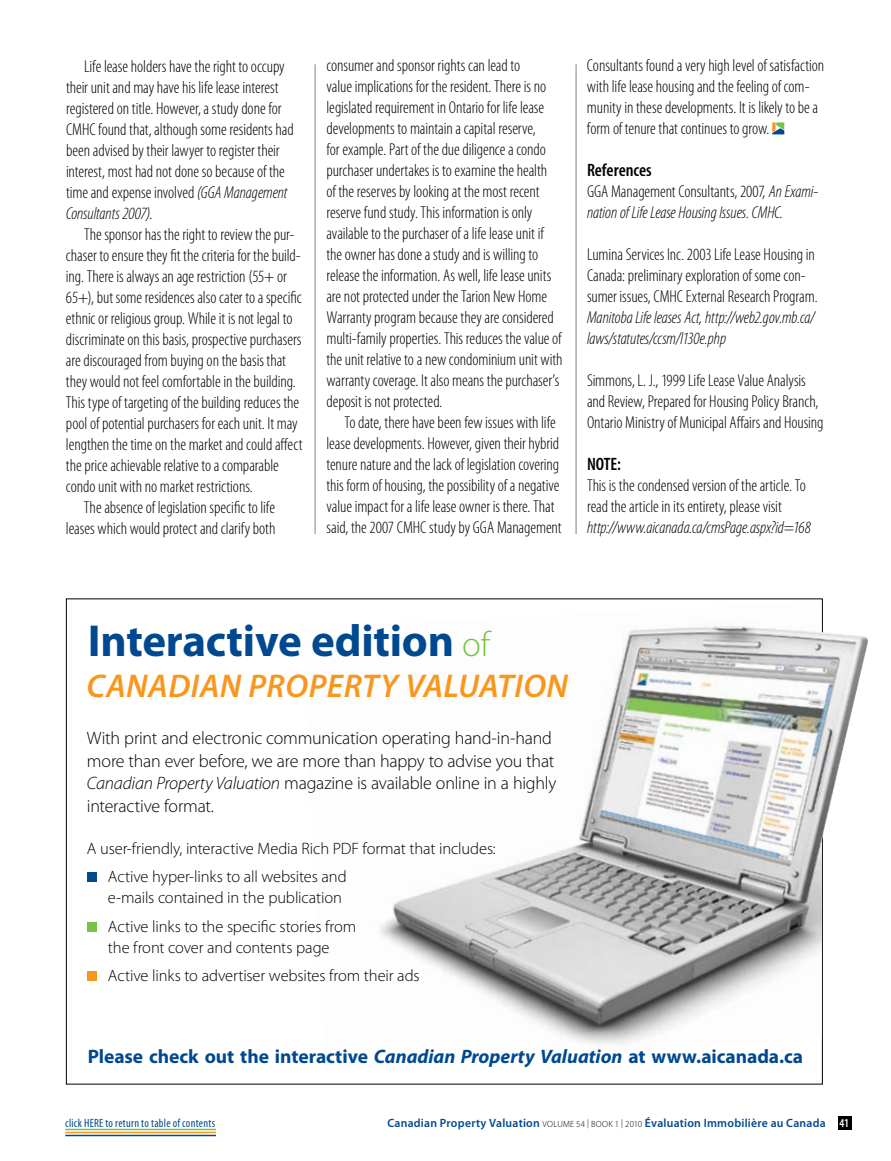
<style>
.page{position:relative;width:891px;height:1161px;background:#fff}
.page>*{position:absolute;margin:0;border:0;box-sizing:border-box;transform-origin:0 0}
.t1{font:700 45px "Myriad Pro";letter-spacing:-.005em;color:#004990}
.t2{font:italic 600 33px "Myriad Pro";letter-spacing:.015em;color:#f8971d}
.t3{font:700 19.5px "Myriad Pro";letter-spacing:-.005em;color:#004990}
.t4{font:300 18px/22.5px "Myriad Pro";letter-spacing:-.015em;color:#000}
.t5{font:600 condensed 18px "Myriad Pro";color:#000}
.t6{font:300 condensed 17.25px/21px "Myriad Pro";letter-spacing:-.005em;color:#000}
.t7{font:italic 300 condensed 17.25px/21px "Myriad Pro";letter-spacing:-.005em;color:#000}
.t8{font:300 16.5px/28.5px "Myriad Pro";letter-spacing:-.01em;color:#000}
.t9{font:600 12px "Myriad Pro";letter-spacing:.02em;color:#004990}
.t10{font:condensed 12px "Myriad Pro";letter-spacing:.02em;color:#004990}
.s1{font-style:italic}
.s2{font-style:normal}
.s3{font-weight:300;font-size:35.25px;color:#7ac143}
.s4{font-weight:300;font-size:9px;color:#000}
.s5{font-stretch:condensed;color:#fff}
</style>
<div class="page">
<div style="left:838px;top:1116px;width:13px;height:14px;background:#000"></div>
<svg style="left:772px;top:122px;width:12px;height:12px"></svg>
<hr style="left:315px;top:64px;width:1px;height:470px;background:#808285">
<hr style="left:576px;top:64px;width:1px;height:470px;background:#808285">
<img style="left:380px;top:601px;width:488px;height:469px">
<div style="left:87px;top:872px;width:10px;height:10px;background:#004990"></div>
<div style="left:87px;top:922px;width:10px;height:10px;background:#7ac143"></div>
<div style="left:87px;top:971px;width:10px;height:10px;background:#f8971d"></div>
<hr style="left:65px;top:1132px;width:151px;height:1px;background:#f8971d">
<hr style="left:65px;top:1135px;width:151px;height:1px;background:#004990">
<hr style="left:65px;top:1129px;width:151px;height:1px;background:#7ac143">
<p class="t6" style="left:66px;top:56px;width:229px;text-indent:18px">Life lease holders have the right to occupy their unit and may have his life lease interest registered on title. However, a study done for CMHC found that, although some residents had been advised by their lawyer to register their interest, most had not done so because of the time and expense involved <span class="s1">(GGA Management Consultants 2007)</span>.</p>
<p class="t6" style="left:84px;top:224px;width:212px">The sponsor has the right to review the pur-</p>
<p class="t6" style="left:66px;top:245px;width:237px">chaser to ensure they fit the criteria for the build-</p>
<p class="t6" style="left:66px;top:266px;width:222px">ing. There is always an age restriction (55+ or</p>
<p class="t6" style="left:66px;top:287px;width:237px">65+), but some residences also cater to a specific</p>
<p class="t6" style="left:66px;top:308px;width:228px">ethnic or religious group. While it is not legal to</p>
<p class="t6" style="left:66px;top:329px;width:237px">discriminate on this basis, prospective purchasers</p>
<p class="t6" style="left:66px;top:350px;width:222px">are discouraged from buying on the basis that</p>
<p class="t6" style="left:66px;top:371px;width:231px">they would not feel comfortable in the building.</p>
<p class="t6" style="left:66px;top:392px;width:235px">This type of targeting of the building reduces the</p>
<p class="t6" style="left:66px;top:413px;width:233px">pool of potential purchasers for each unit. It may</p>
<p class="t6" style="left:66px;top:434px;width:238px">lengthen the time on the market and could affect</p>
<p class="t6" style="left:66px;top:455px;width:214px">the price achievable relative to a comparable</p>
<p class="t6" style="left:66px;top:476px;width:188px">condo unit with no market restrictions.</p>
<p class="t6" style="left:84px;top:497px;width:193px">The absence of legislation specific to life</p>
<p class="t6" style="left:66px;top:518px;width:211px">leases which would protect and clarify both</p>
<p class="t6" style="left:326px;top:55px;width:238px">consumer and sponsor rights can lead to<br>value implications for the resident. There is no legislated requirement in Ontario for life lease developments to maintain a capital reserve,<br>for example. Part of the due diligence a condo purchaser undertakes is to examine the health<br>of the reserves by looking at the most recent reserve fund study. This information is only available to the purchaser of a life lease unit if the owner has done a study and is willing to release the information. As well, life lease units are not protected under the Tarion New Home Warranty program because they are considered multi-family properties. This reduces the value of the unit relative to a new condominium unit with warranty coverage. It also means the purchaser’s deposit is not protected.</p>
<p class="t6" style="left:326px;top:412px;width:237px;text-indent:18px">To date, there have been few issues with life lease developments. However, given their hybrid tenure nature and the lack of legislation covering this form of housing, the possibility of a negative value impact for a life lease owner is there. That said, the 2007 CMHC study by GGA Management</p>
<p class="t6" style="left:587px;top:55px;width:239px">Consultants found a very high level of satisfaction with life lease housing and the feeling of com&shy;munity in these developments. It is likely to be a form of tenure that continues to grow.</p>
<p class="t5" style="left:587px;top:159px;width:66px">References</p>
<p class="t7" style="left:587px;top:181px;width:233px"><span class="s2">GGA Management Consultants, 2007</span>, An Exami&shy;nation of Life Lease Housing Issues. CMHC.</p>
<p class="t6" style="left:587px;top:244px;width:232px">Lumina Services Inc. 2003 Life Lease Housing in<br>Canada: preliminary exploration of some con&shy;sumer issues, CMHC External Research Program.</p>
<p class="t7" style="left:587px;top:307px;width:230px">Manitoba Life leases Act, http://web2.gov.mb.ca/ laws/statutes/ccsm/l130e.php</p>
<p class="t6" style="left:587px;top:370px;width:238px">Simmons, L. J., 1999 Life Lease Value Analysis and Review, Prepared for Housing Policy Branch,<br>Ontario Ministry of Municipal Affairs and Housing</p>
<p class="t5" style="left:587px;top:453px;width:35px">NOTE:</p>
<p class="t6" style="left:587px;top:475px;width:220px">This is the condensed version of the article. To read the article in its entirety, please visit</p>
<p class="t7" style="left:587px;top:517px;width:225px">http://www.aicanada.ca/cmsPage.aspx?id=168</p>
<h1 class="t1" style="left:88px;top:612px;width:406px">Interactive edition <span class="s3">of</span></h1>
<h2 class="t2" style="left:87px;top:665px;width:41px">CANA</h2>
<h2 class="t2" style="left:168px;top:665px;width:401px">DIAN PROPERTY VALUATION</h2>
<p class="t4" style="left:87px;top:727px;width:471px">With print and electronic communication operating hand-in-hand more than ever before, we are more than happy to advise you that <span class="s1">Canadian Property Valuation</span> magazine is available online in a highly interactive format.</p>
<p class="t8" style="left:97px;top:834px;width:401px;text-indent:-10px">A user-friendly, interactive Media Rich PDF format that includes:<br>Active hyper-links to all websites and</p>
<p class="t8" style="left:108px;top:883px;width:250px">e-mails contained in the publication<br>Active links to the specific stories from</p>
<p class="t8" style="left:97px;top:933px;width:325px;text-indent:11px">the front cover and contents page<br>Active links to advertiser websites from their ads</p>
<p class="t3" style="left:88px;top:1044px;width:717px">Please check out the interactive <span class="s1">Canadian Property Valuation</span> at www.aicanada.ca</p>
<p class="t10" style="left:65px;top:1115px;width:152px">click here to return to table of contents</p>
<p class="t9" style="left:387px;top:1115px;width:463px">Canadian Property Valuation <span class="s4">Volume 54 | book 1 | 2010</span> Évaluation Immobilière au Canada <span class="s5">41</span></p>
</div>
